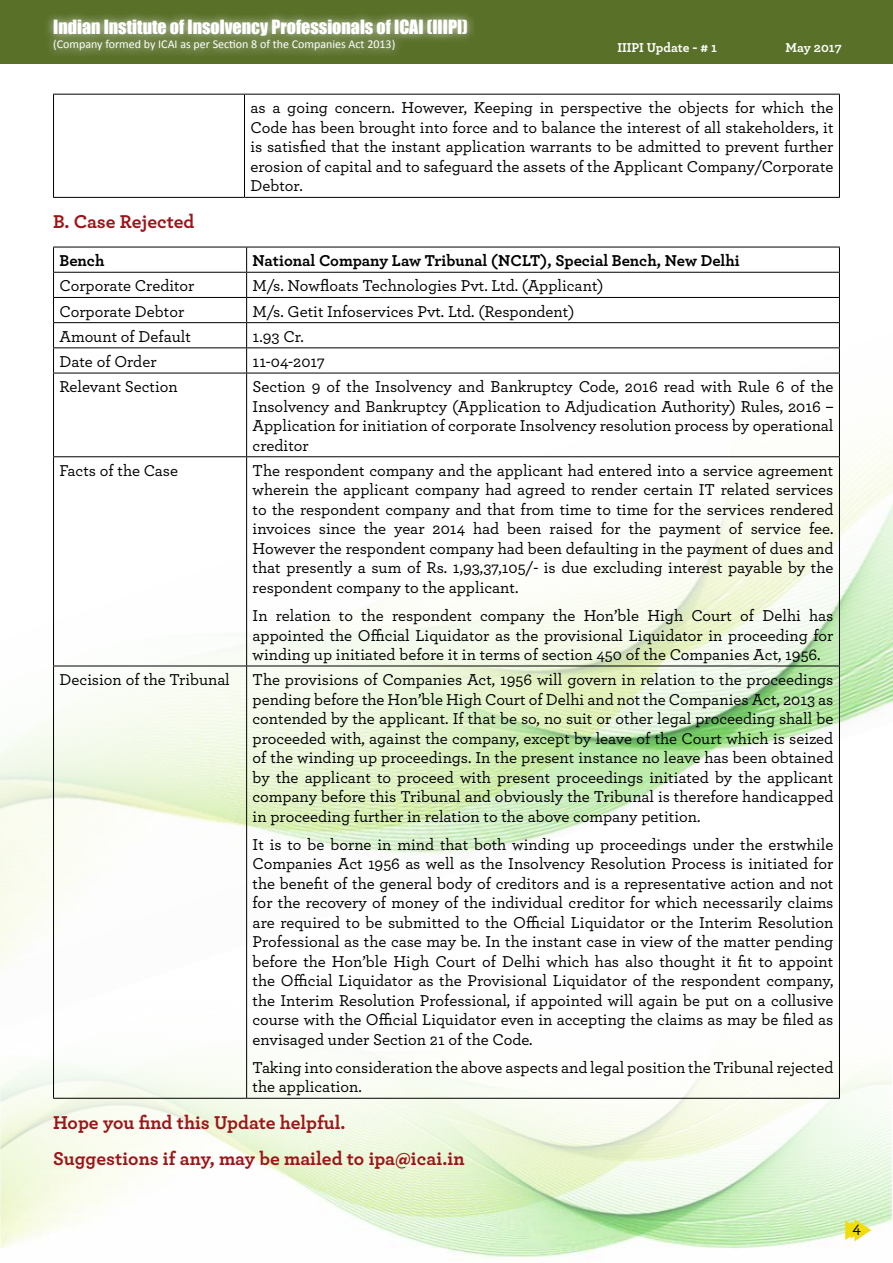
<style>
.page{position:relative;width:893px;height:1263px;background:#fff}
.page>*{position:absolute;margin:0;border:0;box-sizing:border-box;transform-origin:0 0}
.t1{font:700 19.5px/36.2px "Archer";color:#9c1519}
.t2{font:18px "Impact";color:#fff}
.t3{font:500 16.5px/19.5px "Archer";color:#000;text-align:justify}
.t4{font:700 16.5px "Archer";color:#000}
.t5{font:700 13.5px "Archer";color:#fff}
.t6{font:12px "Calibri";color:#fff}
</style>
<div class="page">
<img style="left:0;top:1033px;width:893px;height:225px">
<img style="left:0;top:290px;width:893px;height:743px">
<div style="left:0;top:0;width:893px;height:64px;background:#597029"></div>
<div style="left:44px;top:10px;width:433px;height:49px;background:#fff;opacity:.75"></div>
<svg style="left:845px;top:1219px;width:26px;height:22px"></svg>
<hr style="left:53px;top:94px;width:191px;height:1px;background:#000">
<hr style="left:53px;top:95px;width:1px;height:102px;background:#000">
<hr style="left:244px;top:94px;width:596px;height:1px;background:#000">
<hr style="left:244px;top:95px;width:1px;height:102px;background:#000">
<hr style="left:839px;top:95px;width:1px;height:102px;background:#000">
<hr style="left:53px;top:197px;width:191px;height:1px;background:#000">
<hr style="left:244px;top:197px;width:596px;height:1px;background:#000">
<hr style="left:53px;top:247px;width:194px;height:1px;background:#000">
<hr style="left:247px;top:247px;width:593px;height:1px;background:#000">
<hr style="left:53px;top:272px;width:194px;height:1px;background:#000">
<hr style="left:247px;top:272px;width:593px;height:1px;background:#000">
<hr style="left:53px;top:297px;width:194px;height:1px;background:#000">
<hr style="left:247px;top:297px;width:593px;height:1px;background:#000">
<hr style="left:53px;top:322px;width:194px;height:1px;background:#000">
<hr style="left:247px;top:322px;width:593px;height:1px;background:#000">
<hr style="left:53px;top:347px;width:194px;height:1px;background:#000">
<svg style="left:53px;top:247px;width:1px;height:126px"></svg>
<hr style="left:247px;top:347px;width:593px;height:1px;background:#000">
<svg style="left:246px;top:247px;width:1px;height:126px"></svg>
<svg style="left:839px;top:247px;width:1px;height:126px"></svg>
<hr style="left:53px;top:373px;width:194px;height:1px;background:#000">
<hr style="left:53px;top:373px;width:1px;height:83px;background:#000">
<hr style="left:247px;top:373px;width:593px;height:1px;background:#000">
<hr style="left:246px;top:373px;width:1px;height:83px;background:#000">
<hr style="left:839px;top:373px;width:1px;height:83px;background:#000">
<hr style="left:53px;top:456px;width:194px;height:1px;background:#000">
<hr style="left:53px;top:457px;width:1px;height:209px;background:#000">
<hr style="left:247px;top:456px;width:593px;height:1px;background:#000">
<hr style="left:246px;top:457px;width:1px;height:209px;background:#000">
<hr style="left:839px;top:457px;width:1px;height:209px;background:#000">
<hr style="left:53px;top:666px;width:194px;height:1px;background:#000">
<hr style="left:53px;top:666px;width:1px;height:432px;background:#000">
<hr style="left:247px;top:666px;width:593px;height:1px;background:#000">
<hr style="left:246px;top:666px;width:1px;height:432px;background:#000">
<hr style="left:839px;top:666px;width:1px;height:432px;background:#000">
<hr style="left:53px;top:1098px;width:194px;height:1px;background:#000">
<hr style="left:247px;top:1098px;width:593px;height:1px;background:#000">
<p class="t2" style="left:53px;top:13px;width:416px">Indian Institute of Insolvency Professionals of ICAI (IIIPI)</p>
<p class="t6" style="left:53px;top:37px;width:344px">(Company formed by ICAI as per Section 8 of the Companies Act 2013)</p>
<p class="t5" style="left:617px;top:37px;width:101px">IIIPI Update - # 1</p>
<p class="t5" style="left:785px;top:37px;width:58px">May 2017</p>
<p class="t3" style="left:250px;top:97px;width:584px">as a going concern. However, Keeping in perspective the objects for which the Code has been brought into force and to balance the interest of all stakeholders, it is satisfied that the instant application warrants to be admitted to prevent further erosion of capital and to safeguard the assets of the Applicant Company/Corporate Debtor.</p>
<p class="t1" style="left:53px;top:202px;width:143px">B. Case Rejected</p>
<p class="t4" style="left:60px;top:248px;width:46px">Bench</p>
<p class="t4" style="left:253px;top:248px;width:489px">National Company Law Tribunal (NCLT), Special Bench, New Delhi</p>
<p class="t3" style="left:60px;top:275px;width:137px">Corporate Creditor</p>
<p class="t3" style="left:253px;top:275px;width:352px">M/s. Nowfloats Technologies Pvt. Ltd. (Applicant)</p>
<p class="t3" style="left:60px;top:301px;width:126px">Corporate Debtor</p>
<p class="t3" style="left:253px;top:301px;width:323px">M/s. Getit Infoservices Pvt. Ltd. (Respondent)</p>
<p class="t3" style="left:60px;top:326px;width:133px">Amount of Default</p>
<p class="t3" style="left:253px;top:326px;width:53px">1.93 Cr.</p>
<p class="t3" style="left:60px;top:351px;width:99px">Date of Order</p>
<p class="t3" style="left:253px;top:351px;width:74px">11-04-2017</p>
<p class="t3" style="left:60px;top:376px;width:120px">Relevant Section</p>
<p class="t3" style="left:253px;top:376px;width:582px">Section 9 of the Insolvency and Bankruptcy Code, 2016 read with Rule 6 of the Insolvency and Bankruptcy (Application to Adjudication Authority) Rules, 2016 – Application for initiation of corporate Insolvency resolution process by operational creditor</p>
<p class="t3" style="left:60px;top:460px;width:120px">Facts of the Case</p>
<p class="t3" style="left:253px;top:460px;width:582px">The respondent company and the applicant had entered into a service agreement wherein the applicant company had agreed to render certain IT related services to the respondent company and that from time to time for the services rendered invoices since the year 2014 had been raised for the payment of service fee.<br>However the respondent company had been defaulting in the payment of dues and that presently a sum of Rs. 1,93,37,105/- is due excluding interest payable by the respondent company to the applicant.</p>
<p class="t3" style="left:253px;top:605px;width:582px">In relation to the respondent company the Hon’ble High Court of Delhi has appointed the Official Liquidator as the provisional Liquidator in proceeding for winding up initiated before it in terms of section 450 of the Companies Act, 1956.</p>
<p class="t3" style="left:60px;top:669px;width:172px">Decision of the Tribunal</p>
<p class="t3" style="left:253px;top:669px;width:582px">The provisions of Companies Act, 1956 will govern in relation to the proceedings pending before the Hon’ble High Court of Delhi and not the Companies Act, 2013 as contended by the applicant. If that be so, no suit or other legal proceeding shall be proceeded with, against the company, except by leave of the Court which is seized of the winding up proceedings. In the present instance no leave has been obtained by the applicant to proceed with present proceedings initiated by the applicant company before this Tribunal and obviously the Tribunal is therefore handicapped in proceeding further in relation to the above company petition.</p>
<p class="t3" style="left:253px;top:834px;width:582px">It is to be borne in mind that both winding up proceedings under the erstwhile Companies Act 1956 as well as the Insolvency Resolution Process is initiated for the benefit of the general body of creditors and is a representative action and not for the recovery of money of the individual creditor for which necessarily claims are required to be submitted to the Official Liquidator or the Interim Resolution Professional as the case may be. In the instant case in view of the matter pending before the Hon’ble High Court of Delhi which has also thought it fit to appoint the Official Liquidator as the Provisional Liquidator of the respondent company, the Interim Resolution Professional, if appointed will again be put on a collusive course with the Official Liquidator even in accepting the claims as may be filed as envisaged under Section 21 of the Code.</p>
<p class="t3" style="left:253px;top:1057px;width:582px">Taking into consideration the above aspects and legal position the Tribunal rejected the application.</p>
<p class="t1" style="left:53px;top:1103px;width:413px">Hope you find this Update helpful.<br>Suggestions if any, may be mailed to ipa@icai.in</p>
<p class="t3" style="left:853px;top:1217px;width:10px">4</p>
</div>
